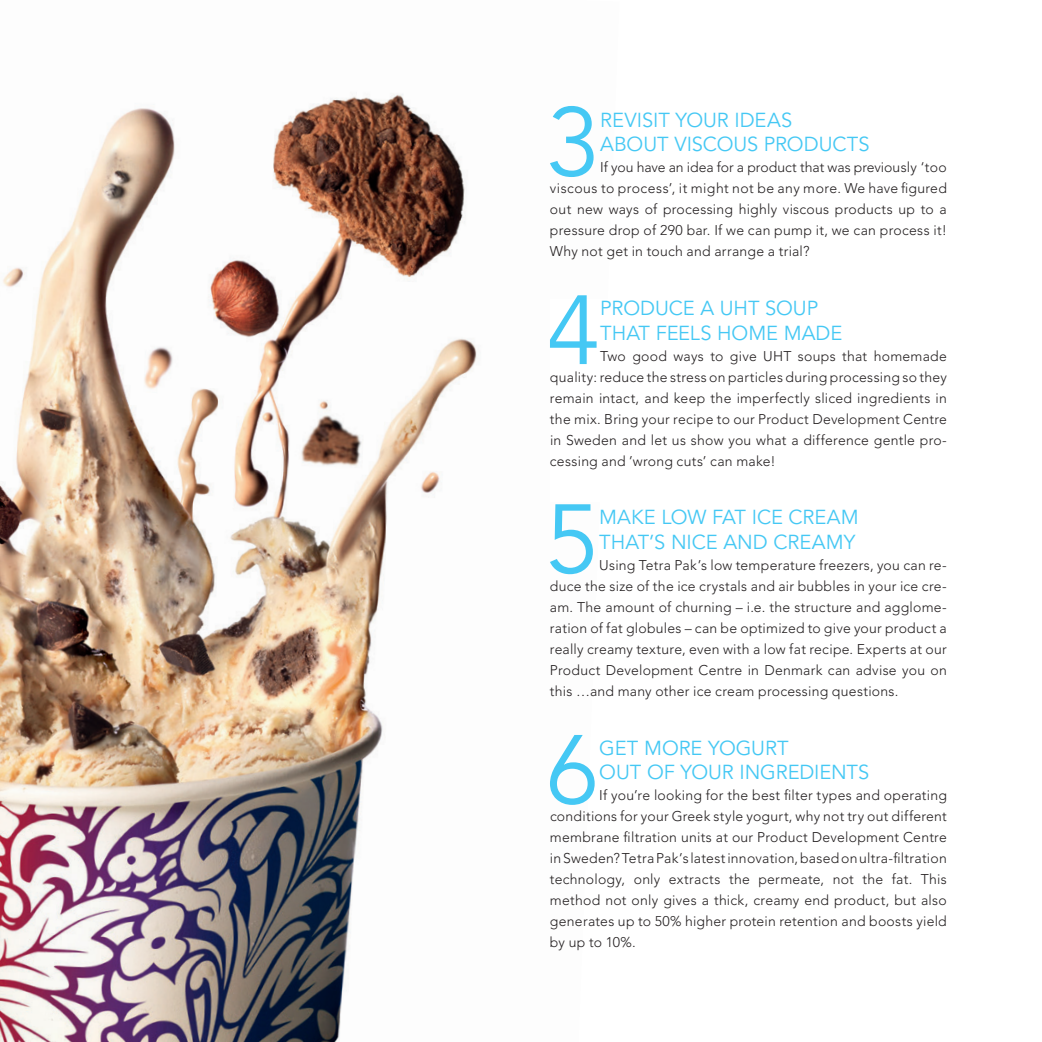
<style>
.page{position:relative;width:1042px;height:1042px;background:#fff}
.page>*{position:absolute;margin:0;border:0;box-sizing:border-box;transform-origin:0 0}
.t1{font:97.12px "Avenir LT Std";color:#45c8f4}
.t2{font:20.12px/24.5px "Avenir LT Std";color:#45c8f4}
.t3{font:300 14px/21px "Avenir LT Std";letter-spacing:.02em;color:#231f20;text-align:justify}
</style>
<div class="page">
<img style="left:0;top:94px;width:477px;height:948px">
<h1 class="t1" style="left:546px;top:86px;width:55px">3</h1>
<h2 class="t2" style="left:600px;top:108px;width:271px">REVISIT YOUR IDEAS<br>ABOUT VISCOUS PRODUCTS</h2>
<p class="t3" style="left:550px;top:157px;width:398px;text-indent:50px">If you have an idea for a product that was previously ‘too viscous to process’, it might not be any more. We have figured out new ways of processing highly viscous products up to a pressure drop of 290 bar. If we can pump it, we can process it!<br>Why not get in touch and arrange a trial?</p>
<h1 class="t1" style="left:546px;top:275px;width:55px">4</h1>
<h2 class="t2" style="left:600px;top:296px;width:244px">PRODUCE A UHT SOUP<br>THAT FEELS HOME MADE</h2>
<p class="t3" style="left:550px;top:345px;width:398px;text-indent:50px">Two good ways to give UHT soups that homemade quality: reduce the stress on particles during processing so they remain intact, and keep the imperfectly sliced ingredients in the mix. Bring your recipe to our Product Development Centre in Sweden and let us show you what a difference gentle pro&shy;cessing and ’wrong cuts’ can make!</p>
<h1 class="t1" style="left:545px;top:484px;width:55px">5</h1>
<h2 class="t2" style="left:599px;top:505px;width:261px">MAKE LOW FAT ICE CREAM<br>THAT’S NICE AND CREAMY</h2>
<p class="t3" style="left:550px;top:554px;width:398px;text-indent:49px">Using Tetra Pak’s low temperature freezers, you can re&shy;duce the size of the ice crystals and air bubbles in your ice cre&shy;am. The amount of churning – i.e. the structure and agglome&shy;ration of fat globules – can be optimized to give your product a really creamy texture, even with a low fat recipe. Experts at our Product Development Centre in Denmark can advise you on this …and many other ice cream processing questions.</p>
<h1 class="t1" style="left:545px;top:714px;width:55px">6</h1>
<h2 class="t2" style="left:599px;top:736px;width:271px">GET MORE YOGURT<br>OUT OF YOUR INGREDIENTS</h2>
<p class="t3" style="left:550px;top:785px;width:398px;text-indent:49px">If you’re looking for the best filter types and operating conditions for your Greek style yogurt, why not try out different membrane filtration units at our Product Development Centre inSweden?TetraPak’s latestinnovation,basedonultra-filtration technology, only extracts the permeate, not the fat. This method not only gives a thick, creamy end product, but also generates up to 50% higher protein retention and boosts yield by up to 10%.</p>
</div>
